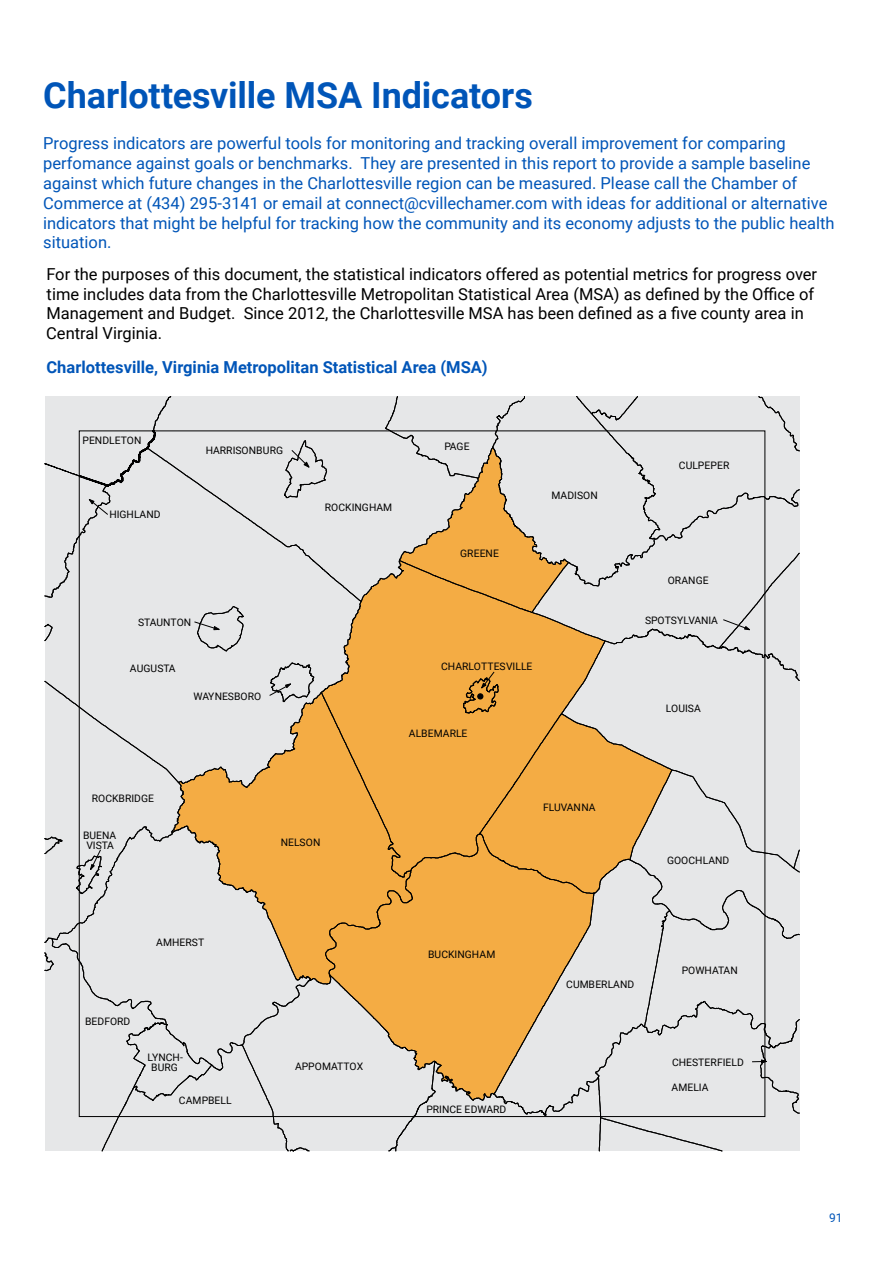
<style>
.page{position:relative;width:893px;height:1263px;background:#fff}
.page>*{position:absolute;margin:0;border:0;box-sizing:border-box;transform-origin:0 0}
.t1{font:700 36px "Roboto";letter-spacing:-.005em;color:#0055b8}
.t2{font:16.5px/19.8px "Roboto";color:#0055b8}
.t3{font:16.5px/19.8px "Roboto";color:#000}
.t4{font:700 16.5px "Roboto";color:#0055b8}
.t5{font:12px "Roboto";color:#0055b8}
.t6{font:10.35px/9.4px "Roboto";letter-spacing:.005em;color:#000;text-align:center}
</style>
<div class="page">
<div style="left:44px;top:396px;width:756px;height:756px;background:#e6e7e8"></div>
<svg style="left:79px;top:430px;width:686px;height:687px;background:#e3cdad"></svg>
<h1 class="t1" style="left:43px;top:70px;width:491px">Charlottesville MSA Indicators</h1>
<p class="t2" style="left:43px;top:133px;width:793px">Progress indicators are powerful tools for monitoring and tracking overall improvement for comparing perfomance against goals or benchmarks. They are presented in this report to provide a sample baseline against which future changes in the Charlottesville region can be measured. Please call the Chamber of Commerce at (434) 295-3141 or email at connect@cvillechamer.com with ideas for additional or alternative indicators that might be helpful for tracking how the community and its economy adjusts to the public health situation.</p>
<p class="t3" style="left:46px;top:263px;width:772px">For the purposes of this document, the statistical indicators offered as potential metrics for progress over time includes data from the Charlottesville Metropolitan Statistical Area (MSA) as defined by the Office of Management and Budget. Since 2012, the Charlottesville MSA has been defined as a five county area in Central Virginia.</p>
<p class="t4" style="left:47px;top:355px;width:443px">Charlottesville, Virginia Metropolitan Statistical Area (MSA)</p>
<p class="t6" style="left:83px;top:436px;width:60px">PENDLETON</p>
<p class="t6" style="left:109px;top:509px;width:53px">HIGHLAND</p>
<p class="t6" style="left:206px;top:445px;width:79px">HARRISONBURG</p>
<p class="t6" style="left:325px;top:503px;width:69px">ROCKINGHAM</p>
<p class="t6" style="left:444px;top:441px;width:27px">PAGE</p>
<p class="t6" style="left:460px;top:548px;width:40px">GREENE</p>
<p class="t6" style="left:552px;top:490px;width:48px">MADISON</p>
<p class="t6" style="left:138px;top:617px;width:55px">STAUNTON</p>
<p class="t6" style="left:130px;top:663px;width:47px">AUGUSTA</p>
<p class="t6" style="left:194px;top:691px;width:69px">WAYNESBORO</p>
<p class="t6" style="left:92px;top:793px;width:64px">ROCKBRIDGE</p>
<p class="t6" style="left:83px;top:830px;width:35px">BUENA<br>VISTA</p>
<p class="t6" style="left:281px;top:837px;width:41px">NELSON</p>
<p class="t6" style="left:441px;top:662px;width:93px">CHARLOTTESVILLE</p>
<p class="t6" style="left:409px;top:728px;width:60px">ALBEMARLE</p>
<p class="t6" style="left:543px;top:802px;width:54px">FLUVANNA</p>
<p class="t6" style="left:679px;top:461px;width:52px">CULPEPER</p>
<p class="t6" style="left:668px;top:575px;width:42px">ORANGE</p>
<p class="t6" style="left:645px;top:615px;width:75px">SPOTSYLVANIA</p>
<p class="t6" style="left:666px;top:703px;width:37px">LOUISA</p>
<p class="t6" style="left:667px;top:855px;width:64px">GOOCHLAND</p>
<p class="t6" style="left:156px;top:937px;width:49px">AMHERST</p>
<p class="t6" style="left:85px;top:1016px;width:47px">BEDFORD</p>
<p class="t6" style="left:428px;top:950px;width:69px">BUCKINGHAM</p>
<p class="t6" style="left:566px;top:979px;width:70px">CUMBERLAND</p>
<p class="t6" style="left:682px;top:965px;width:57px">POWHATAN</p>
<p class="t6" style="left:147px;top:1053px;width:37px">LYNCH-<br>BURG</p>
<p class="t6" style="left:179px;top:1095px;width:54px">CAMPBELL</p>
<p class="t6" style="left:295px;top:1061px;width:70px">APPOMATTOX</p>
<p class="t6" style="left:672px;top:1058px;width:73px">CHESTERFIELD</p>
<p class="t6" style="left:426px;top:1104px;width:82px">PRINCE EDWARD</p>
<p class="t6" style="left:672px;top:1082px;width:39px">AMELIA</p>
<p class="t5" style="left:829px;top:1209px;width:15px">91</p>
</div>
